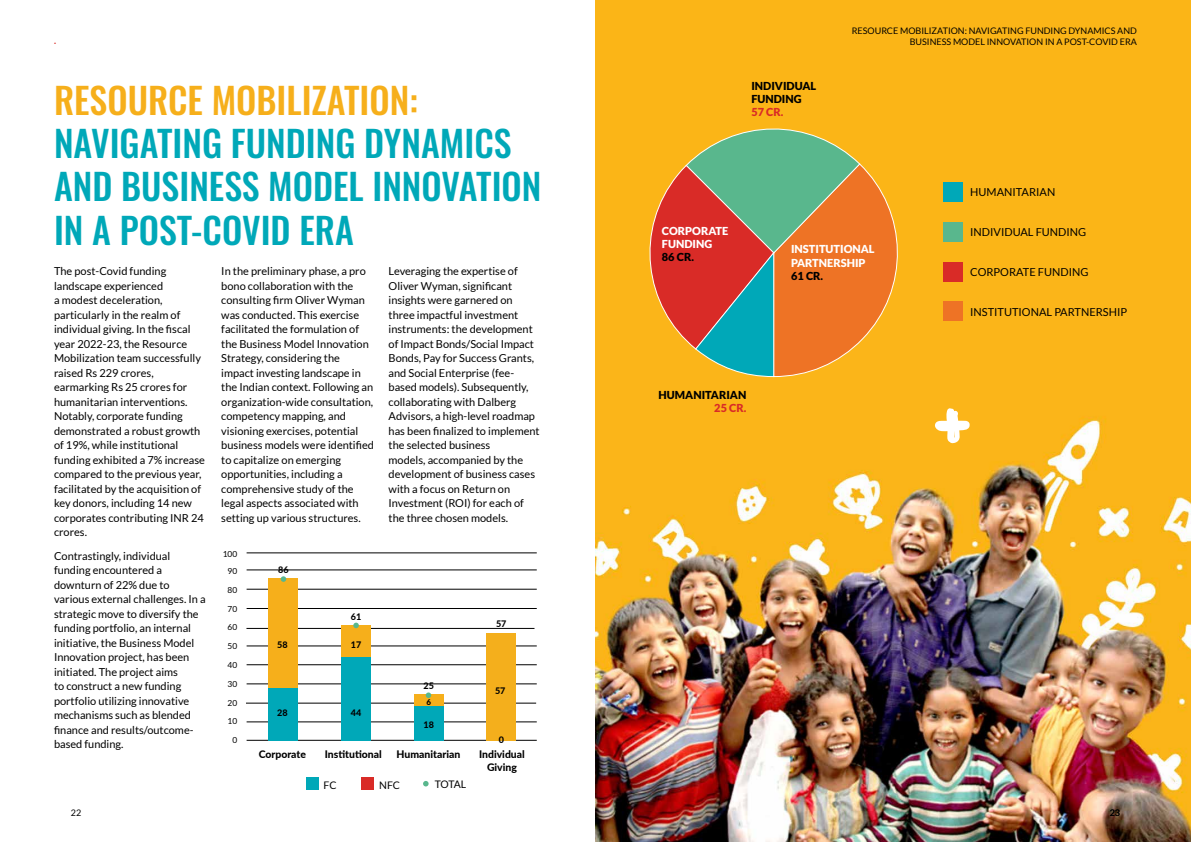
<style>
.page{position:relative;width:1191px;height:842px;background:#fff}
.page>*{position:absolute;margin:0;border:0;box-sizing:border-box;transform-origin:0 0}
.t1{font:500 36px/43.2px "Oswald";color:#00a8b8}
.t2{font:500 36px "Oswald";color:#f6af1b}
.t3{font:11px/14.5px "Lato";color:#000}
.t4{font:900 11px/13.2px "Lato";color:#fff}
.t5{font:900 11px/13.2px "Lato";color:#000}
.t6{font:900 11px "Lato";color:#d92b27}
.t7{font:800 10.4px/12.5px "Lato";color:#000;text-align:center}
.t8{font:10.4px "Lato";color:#000}
.t9{font:9px/10.8px "Lato";color:#000;text-align:right}
.t10{font:800 9px "Lato";color:#000}
.t11{font:700 9px "Lato";color:#d92b27}
.t12{font:8.3px "Lato";color:#000}
.t13{font:800 8px "Lato";color:#000}
</style>
<div class="page">
<hr style="left:247px;top:740px;width:290px;height:1px;background:#000">
<hr style="left:247px;top:722px;width:290px;height:1px;background:#000">
<hr style="left:246px;top:703px;width:290px;height:1px;background:#000">
<hr style="left:247px;top:684px;width:290px;height:1px;background:#000">
<hr style="left:247px;top:665px;width:290px;height:1px;background:#000">
<hr style="left:247px;top:646px;width:290px;height:1px;background:#000">
<hr style="left:246px;top:628px;width:288px;height:1px;background:#000">
<hr style="left:247px;top:608px;width:290px;height:1px;background:#000">
<hr style="left:247px;top:589px;width:290px;height:1px;background:#000">
<hr style="left:247px;top:570px;width:290px;height:1px;background:#000">
<hr style="left:247px;top:553px;width:290px;height:1px;background:#000">
<div style="left:269px;top:688px;width:29px;height:52px;background:#00a8b8"></div>
<div style="left:342px;top:657px;width:29px;height:83px;background:#00a8b8"></div>
<div style="left:414px;top:706px;width:29px;height:34px;background:#00a8b8"></div>
<div style="left:486px;top:633px;width:29px;height:107px;background:#f4af1c"></div>
<div style="left:342px;top:625px;width:29px;height:32px;background:#f6af1b"></div>
<div style="left:414px;top:694px;width:29px;height:12px;background:#f6af1b"></div>
<div style="left:269px;top:579px;width:29px;height:109px;background:#f6af1b"></div>
<svg style="left:281px;top:576px;width:5px;height:6px"></svg>
<svg style="left:353px;top:623px;width:6px;height:5px"></svg>
<svg style="left:426px;top:692px;width:5px;height:6px"></svg>
<div style="left:306px;top:777px;width:13px;height:13px;background:#00a8b8"></div>
<div style="left:362px;top:777px;width:12px;height:13px;background:#d92b27"></div>
<svg style="left:423px;top:781px;width:5px;height:5px"></svg>
<img style="left:595px;top:280px;width:596px;height:562px">
<div style="left:595px;top:0;width:596px;height:114px;background:#fbb517"></div>
<div style="left:595px;top:114px;width:596px;height:166px;background:#fbb517"></div>
<svg style="left:634px;top:117px;width:276px;height:260px;background:#c58d40"></svg>
<div style="left:943px;top:182px;width:19px;height:19px;background:#00a8b8"></div>
<div style="left:943px;top:222px;width:19px;height:19px;background:#59b78d"></div>
<div style="left:943px;top:262px;width:19px;height:19px;background:#d92b27"></div>
<div style="left:943px;top:302px;width:19px;height:19px;background:#ee7325"></div>
<svg style="left:933px;top:408px;width:37px;height:35px"></svg>
<p class="t11" style="left:54px;top:35px;width:4px">.</p>
<h1 class="t2" style="left:54px;top:81px;width:365px">RESOURCE MOBILIZATION:</h1>
<h1 class="t1" style="left:54px;top:124px;width:489px">NAVIGATING FUNDING DYNAMICS<br>AND BUSINESS MODEL INNOVATION<br>IN A POST-COVID ERA</h1>
<p class="t3" style="left:54px;top:264px;width:153px">The post-Covid funding landscape experienced<br>a modest deceleration, particularly in the realm of individual giving. In the fiscal year 2022-23, the Resource<br>Mobilization team successfully raised Rs 229 crores, earmarking Rs 25 crores for humanitarian interventions.<br>Notably, corporate funding demonstrated a robust growth of 19%, while institutional funding exhibited a 7% increase compared to the previous year, facilitated by the acquisition of key donors, including 14 new corporates contributing INR 24 crores.</p>
<p class="t3" style="left:54px;top:549px;width:153px">Contrastingly, individual funding encountered a downturn of 22% due to various external challenges. In a strategic move to diversify the funding portfolio, an internal initiative, the Business Model<br>Innovation project, has been initiated. The project aims<br>to construct a new funding portfolio utilizing innovative mechanisms such as blended finance and results/outcome&shy;based funding.</p>
<p class="t3" style="left:221px;top:264px;width:154px">In the preliminary phase, a pro bono collaboration with the consulting firm Oliver Wyman was conducted. This exercise facilitated the formulation of the Business Model Innovation<br>Strategy, considering the impact investing landscape in the Indian context. Following an organization-wide consultation, competency mapping, and visioning exercises, potential business models were identified to capitalize on emerging opportunities, including a comprehensive study of the legal aspects associated with setting up various structures.</p>
<p class="t3" style="left:388px;top:264px;width:153px">Leveraging the expertise of<br>Oliver Wyman, significant insights were garnered on three impactful investment instruments: the development of Impact Bonds/Social Impact<br>Bonds, Pay for Success Grants, and Social Enterprise (fee&shy;based models). Subsequently, collaborating with Dalberg<br>Advisors, a high-level roadmap has been finalized to implement the selected business<br>models, accompanied by the development of business cases with a focus on Return on<br>Investment (ROI) for each of the three chosen models.</p>
<p class="t12" style="left:223px;top:550px;width:16px">100</p>
<p class="t12" style="left:227px;top:566px;width:11px">90</p>
<p class="t12" style="left:227px;top:585px;width:11px">80</p>
<p class="t12" style="left:227px;top:604px;width:11px">70</p>
<p class="t12" style="left:227px;top:623px;width:11px">60</p>
<p class="t12" style="left:227px;top:641px;width:11px">50</p>
<p class="t12" style="left:227px;top:660px;width:11px">40</p>
<p class="t12" style="left:227px;top:679px;width:11px">30</p>
<p class="t12" style="left:227px;top:698px;width:11px">20</p>
<p class="t12" style="left:227px;top:717px;width:11px">10</p>
<p class="t12" style="left:232px;top:735px;width:6px">0</p>
<p class="t10" style="left:278px;top:563px;width:12px">86</p>
<p class="t10" style="left:277px;top:638px;width:12px">58</p>
<p class="t10" style="left:277px;top:706px;width:12px">28</p>
<p class="t10" style="left:351px;top:609px;width:12px">61</p>
<p class="t10" style="left:351px;top:638px;width:12px">17</p>
<p class="t10" style="left:351px;top:706px;width:12px">44</p>
<p class="t10" style="left:423px;top:679px;width:12px">25</p>
<p class="t13" style="left:426px;top:697px;width:6px">6</p>
<p class="t10" style="left:423px;top:717px;width:12px">18</p>
<p class="t10" style="left:496px;top:617px;width:12px">57</p>
<p class="t10" style="left:495px;top:684px;width:12px">57</p>
<p class="t10" style="left:499px;top:733px;width:7px">0</p>
<p class="t7" style="left:259px;top:748px;width:49px">Corporate</p>
<p class="t7" style="left:325px;top:748px;width:58px">Institutional</p>
<p class="t7" style="left:396px;top:748px;width:65px">Humanitarian</p>
<p class="t7" style="left:479px;top:748px;width:47px">Individual<br>Giving</p>
<p class="t8" style="left:323px;top:779px;width:15px">FC</p>
<p class="t8" style="left:379px;top:779px;width:22px">NFC</p>
<p class="t8" style="left:435px;top:779px;width:33px">TOTAL</p>
<p class="t5" style="left:751px;top:79px;width:66px">INDIVIDUAL<br>FUNDING</p>
<p class="t6" style="left:751px;top:106px;width:34px">57 CR.</p>
<p class="t9" style="left:852px;top:25px;width:287px">RESOURCE MOBILIZATION: NAVIGATING FUNDING DYNAMICS AND<br>BUSINESS MODEL INNOVATION IN A POST-COVID ERA</p>
<p class="t4" style="left:662px;top:224px;width:68px">CORPORATE<br>FUNDING</p>
<p class="t5" style="left:662px;top:250px;width:34px">86 CR.</p>
<p class="t4" style="left:791px;top:242px;width:85px">INSTITUTIONAL<br>PARTNERSHIP</p>
<p class="t5" style="left:791px;top:269px;width:34px">61 CR.</p>
<p class="t3" style="left:970px;top:185px;width:87px">HUMANITARIAN</p>
<p class="t3" style="left:970px;top:225px;width:118px">INDIVIDUAL FUNDING</p>
<p class="t3" style="left:970px;top:264px;width:120px">CORPORATE FUNDING</p>
<p class="t3" style="left:970px;top:304px;width:158px">INSTITUTIONAL PARTNERSHIP</p>
<p class="t5" style="left:658px;top:388px;width:89px">HUMANITARIAN</p>
<p class="t6" style="left:714px;top:402px;width:34px">25 CR.</p>
<p class="t9" style="left:71px;top:807px;width:12px">22</p>
<p class="t9" style="left:1109px;top:807px;width:12px">23</p>
</div>
